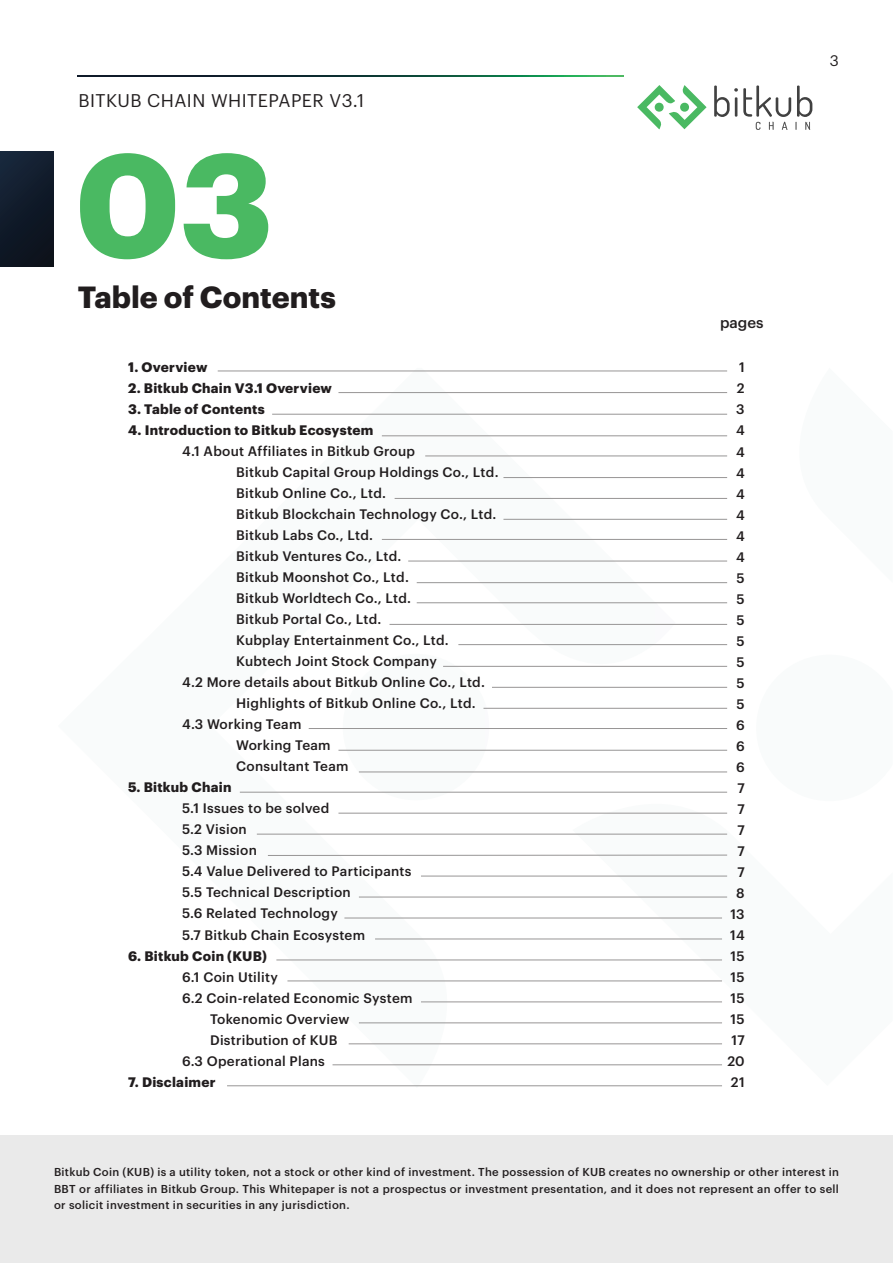
<style>
.page{position:relative;width:893px;height:1263px;background:#fff}
.page>*{position:absolute;margin:0;border:0;box-sizing:border-box;transform-origin:0 0}
.t1{font:700 144px "Graphik TH";color:#4ab962}
.t2{font:700 30px "Graphik TH";color:#211d1e}
.t3{font:18px "Graphik TH";letter-spacing:.025em;color:#231f20}
.t4{font:500 15px "Graphik TH";color:#231f20}
.t5{font:15px "Graphik TH";color:#231f20}
.t6{font:500 13.5px/21px "Graphik TH";letter-spacing:.02em;color:#211d1e}
.t7{font:700 13.5px "Graphik TH";letter-spacing:.02em;color:#211d1e}
.t8{font:500 11.25px/16.5px "Graphik TH";letter-spacing:.03em;color:#231f20;text-align:justify}
</style>
<div class="page">
<div style="left:0;top:1135px;width:893px;height:128px;background:#eaeaea"></div>
<svg style="left:714px;top:85px;width:98px;height:45px"></svg>
<svg style="left:637px;top:85px;width:69px;height:44px"></svg>
<svg style="left:78px;top:75px;width:545px;height:2px"></svg>
<svg style="left:217px;top:370px;width:458px;height:717px"></svg>
<svg style="left:573px;top:370px;width:155px;height:715px"></svg>
<hr style="left:218px;top:371px;width:509px;height:1px;background:#979595">
<hr style="left:338px;top:392px;width:389px;height:1px;background:#979595">
<hr style="left:272px;top:414px;width:455px;height:1px;background:#979595">
<hr style="left:382px;top:435px;width:345px;height:1px;background:#979595">
<hr style="left:425px;top:456px;width:302px;height:1px;background:#979595">
<hr style="left:503px;top:477px;width:224px;height:1px;background:#979595">
<hr style="left:395px;top:498px;width:332px;height:1px;background:#979595">
<hr style="left:503px;top:519px;width:224px;height:1px;background:#979595">
<hr style="left:382px;top:539px;width:345px;height:1px;background:#979595">
<hr style="left:408px;top:561px;width:319px;height:1px;background:#979595">
<hr style="left:417px;top:582px;width:310px;height:1px;background:#979595">
<hr style="left:417px;top:602px;width:310px;height:1px;background:#979595">
<hr style="left:389px;top:624px;width:338px;height:1px;background:#979595">
<hr style="left:458px;top:644px;width:269px;height:1px;background:#979595">
<hr style="left:443px;top:666px;width:284px;height:1px;background:#979595">
<hr style="left:492px;top:687px;width:235px;height:1px;background:#979595">
<hr style="left:483px;top:708px;width:244px;height:1px;background:#979595">
<hr style="left:309px;top:728px;width:418px;height:1px;background:#979595">
<hr style="left:338px;top:750px;width:389px;height:1px;background:#979595">
<hr style="left:359px;top:771px;width:368px;height:1px;background:#979595">
<div style="left:0;top:152px;width:53px;height:114px;background:linear-gradient(to right,#131f2f,#0f1723)"></div>
<hr style="left:240px;top:792px;width:487px;height:1px;background:#979595">
<hr style="left:338px;top:813px;width:389px;height:1px;background:#979595">
<hr style="left:257px;top:834px;width:470px;height:1px;background:#979595">
<hr style="left:268px;top:855px;width:459px;height:1px;background:#979595">
<hr style="left:421px;top:876px;width:306px;height:1px;background:#979595">
<hr style="left:359px;top:897px;width:368px;height:1px;background:#979595">
<hr style="left:344px;top:918px;width:378px;height:1px;background:#979595">
<hr style="left:375px;top:938px;width:347px;height:1px;background:#979595">
<hr style="left:276px;top:959px;width:446px;height:1px;background:#979595">
<hr style="left:287px;top:980px;width:435px;height:1px;background:#979595">
<hr style="left:421px;top:1001px;width:301px;height:1px;background:#979595">
<hr style="left:359px;top:1022px;width:363px;height:1px;background:#979595">
<hr style="left:349px;top:1043px;width:373px;height:1px;background:#979595">
<hr style="left:333px;top:1064px;width:389px;height:1px;background:#979595">
<hr style="left:227px;top:1085px;width:495px;height:1px;background:#979595">
<h3 class="t3" style="left:78px;top:87px;width:287px">BITKUB CHAIN WHITEPAPER V3.1</h3>
<h1 class="t1" style="left:75px;top:94px;width:200px">03</h1>
<h2 class="t2" style="left:78px;top:274px;width:259px">Table of Contents</h2>
<p class="t7" style="left:128px;top:357px;width:81px">1. Overview</p>
<p class="t7" style="left:128px;top:378px;width:205px">2. Bitkub Chain V3.1 Overview</p>
<p class="t7" style="left:128px;top:399px;width:138px">3. Table of Contents</p>
<p class="t7" style="left:128px;top:420px;width:247px">4. Introduction to Bitkub Ecosystem</p>
<p class="t6" style="left:182px;top:441px;width:234px">4.1 About Affiliates in Bitkub Group</p>
<p class="t6" style="left:236px;top:462px;width:264px">Bitkub Capital Group Holdings Co., Ltd.</p>
<p class="t6" style="left:236px;top:483px;width:151px">Bitkub Online Co., Ltd.</p>
<p class="t6" style="left:236px;top:504px;width:262px">Bitkub Blockchain Technology Co., Ltd.</p>
<p class="t6" style="left:236px;top:525px;width:138px">Bitkub Labs Co., Ltd.</p>
<p class="t6" style="left:236px;top:546px;width:167px">Bitkub Ventures Co., Ltd.</p>
<p class="t6" style="left:236px;top:567px;width:174px">Bitkub Moonshot Co., Ltd.</p>
<p class="t6" style="left:236px;top:588px;width:176px">Bitkub Worldtech Co., Ltd.</p>
<p class="t6" style="left:236px;top:609px;width:147px">Bitkub Portal Co., Ltd.</p>
<p class="t6" style="left:236px;top:630px;width:214px">Kubplay Entertainment Co., Ltd.</p>
<p class="t6" style="left:236px;top:651px;width:202px">Kubtech Joint Stock Company</p>
<p class="t6" style="left:182px;top:672px;width:304px">4.2 More details about Bitkub Online Co., Ltd.</p>
<p class="t6" style="left:236px;top:693px;width:241px">Highlights of Bitkub Online Co., Ltd.</p>
<p class="t6" style="left:182px;top:714px;width:121px">4.3 Working Team</p>
<p class="t6" style="left:236px;top:735px;width:96px">Working Team</p>
<p class="t6" style="left:236px;top:756px;width:114px">Consultant Team</p>
<p class="t7" style="left:128px;top:777px;width:105px">5. Bitkub Chain</p>
<p class="t6" style="left:182px;top:798px;width:231px">5.1 Issues to be solved<br>5.2 Vision<br>5.3 Mission<br>5.4 Value Delivered to Participants<br>5.5 Technical Description<br>5.6 Related Technology<br>5.7 Bitkub Chain Ecosystem</p>
<p class="t7" style="left:128px;top:945px;width:140px">6. Bitkub Coin (KUB)</p>
<p class="t6" style="left:182px;top:966px;width:97px">6.1 Coin Utility</p>
<p class="t6" style="left:182px;top:987px;width:232px">6.2 Coin-related Economic System</p>
<p class="t6" style="left:210px;top:1008px;width:141px">Tokenomic Overview</p>
<p class="t6" style="left:210px;top:1029px;width:129px">Distribution of KUB</p>
<p class="t6" style="left:182px;top:1050px;width:144px">6.3 Operational Plans</p>
<p class="t7" style="left:128px;top:1071px;width:89px">7. Disclaimer</p>
<p class="t5" style="left:830px;top:50px;width:11px">3</p>
<p class="t4" style="left:720px;top:312px;width:45px">pages</p>
<p class="t6" style="left:727px;top:357px;width:19px;text-align:right">1<br>2<br>3<br>4<br>4<br>4<br>4<br>4<br>4<br>4<br>5<br>5<br>5<br>5<br>5<br>5<br>5<br>6<br>6<br>6<br>7<br>7<br>7<br>7<br>7<br>8<br>13<br>14<br>15<br>15<br>15<br>15<br>17<br>20<br>21</p>
<p class="t8" style="left:54px;top:1164px;width:787px">Bitkub Coin (KUB) is a utility token, not a stock or other kind of investment. The possession of KUB creates no ownership or other interest in BBT or affiliates in Bitkub Group. This Whitepaper is not a prospectus or investment presentation, and it does not represent an offer to sell or solicit investment in securities in any jurisdiction.</p>
</div>
